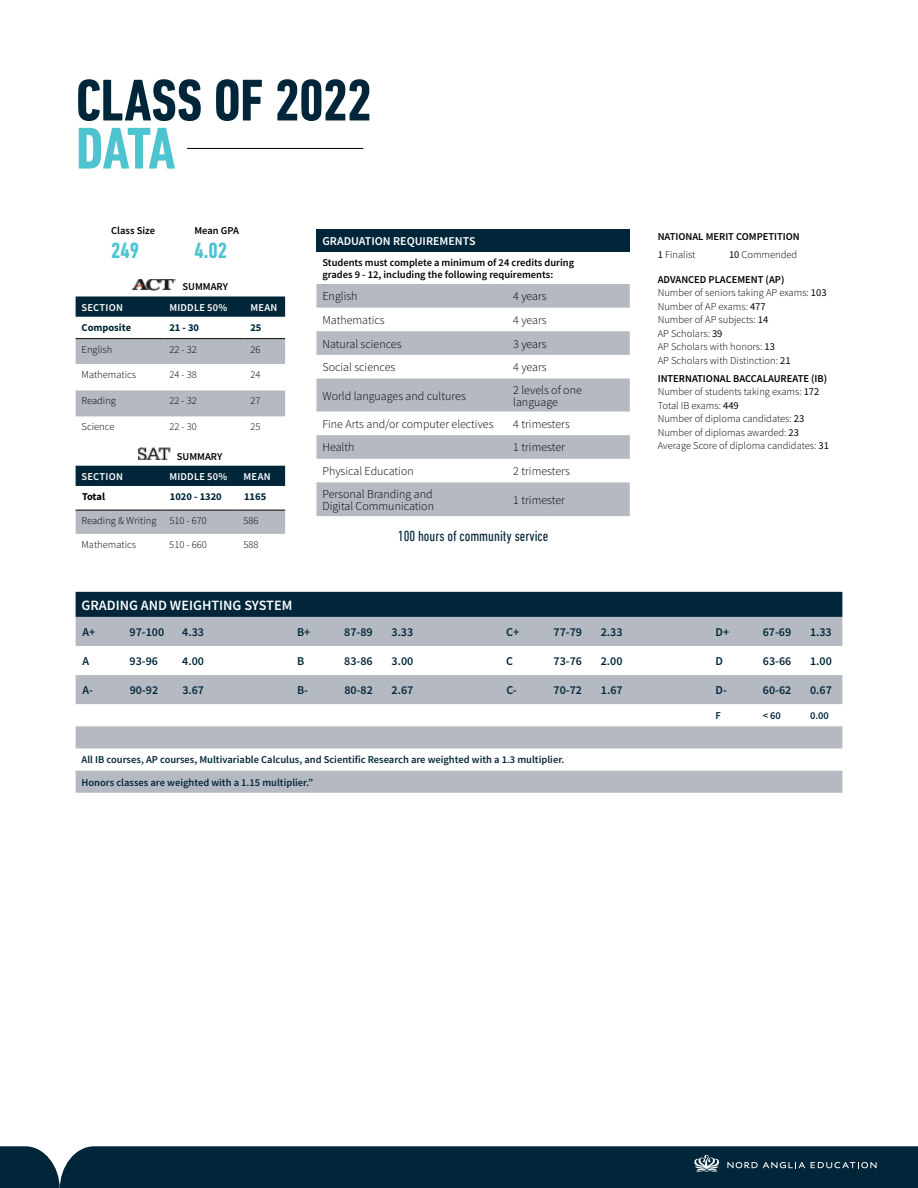
<style>
.page{position:relative;width:918px;height:1188px;background:#fff}
.page>*{position:absolute;margin:0;border:0;box-sizing:border-box;transform-origin:0 0}
.t1{font:700 condensed 59.85px "DIN Next LT Pro";letter-spacing:-.005em;color:#012639}
.t2{font:700 condensed 59.85px "DIN Next LT Pro";color:#4dc4cf}
.t3{font:700 condensed 22.5px "DIN Next LT Pro";color:#4dc4cf}
.t4{font:condensed 15px "DIN Next LT Pro";color:#012639}
.t5{font:600 14.25px "Source Sans Pro";color:#fff}
.t6{font:300 12px/12px "Source Sans Pro";color:#000}
.t7{font:600 12px "Source Sans Pro";color:#012639}
.t8{font:600 12px "Source Sans Pro";color:#fff}
.t9{font:300 10.5px/13.5px "Source Sans Pro";color:#000}
.t10{font:600 10.5px/18px "Source Sans Pro";color:#000}
.t11{font:600 10.5px/22.2px "Source Sans Pro";color:#012639}
.t12{font:600 10.5px "Source Sans Pro";letter-spacing:.02em;color:#fff}
.t13{font:700 10.5px "Source Sans Pro";color:#012639}
.t14{font:700 10.5px "Source Sans Pro";letter-spacing:-.025em;color:#000}
.s1{font-weight:400}
.s2{font-weight:300}
.s3{font-weight:600}
</style>
<div class="page">
<hr style="left:187px;top:148px;width:176px;height:1px;background:#000">
<div style="left:76px;top:466px;width:209px;height:20px;background:#012639"></div>
<div style="left:76px;top:511px;width:209px;height:23px;background:#b5bac2"></div>
<hr style="left:76px;top:510px;width:87px;height:1px;background:#000">
<hr style="left:163px;top:510px;width:75px;height:1px;background:#000">
<hr style="left:238px;top:510px;width:47px;height:1px;background:#000">
<img style="left:138px;top:448px;width:33px;height:12px">
<svg style="left:76px;top:296px;width:209px;height:21px;background:#092d40"></svg>
<svg style="left:76px;top:339px;width:209px;height:77px"></svg>
<hr style="left:76px;top:338px;width:87px;height:1px;background:#000">
<hr style="left:163px;top:338px;width:81px;height:1px;background:#000">
<hr style="left:244px;top:338px;width:41px;height:1px;background:#000">
<img style="left:133px;top:279px;width:43px;height:11px">
<div style="left:0;top:1146px;width:918px;height:42px;background:#012639"></div>
<div style="left:76px;top:592px;width:766px;height:25px;background:#012639"></div>
<svg style="left:76px;top:617px;width:766px;height:176px;fill:#b5bac2"></svg>
<div style="left:316px;top:230px;width:314px;height:22px;background:#012639"></div>
<svg style="left:316px;top:284px;width:314px;height:232px;fill:#b5bac2"></svg>
<h1 class="t1" style="left:76px;top:66px;width:297px">CLASS OF 2022</h1>
<h1 class="t2" style="left:76px;top:114px;width:101px">DATA</h1>
<p class="t10" style="left:111px;top:221px;width:45px">Class Size</p>
<h2 class="t3" style="left:111px;top:238px;width:30px">249</h2>
<p class="t10" style="left:194px;top:221px;width:46px">Mean GPA</p>
<h2 class="t3" style="left:194px;top:238px;width:34px">4.02</h2>
<p class="t10" style="left:183px;top:278px;width:47px">SUMMARY</p>
<p class="t12" style="left:82px;top:300px;width:43px">SECTION</p>
<p class="t12" style="left:169px;top:300px;width:60px">MIDDLE 50%</p>
<p class="t12" style="left:250px;top:300px;width:29px">MEAN</p>
<p class="t13" style="left:82px;top:320px;width:51px">Composite</p>
<p class="t13" style="left:169px;top:320px;width:31px">21 - 30</p>
<p class="t13" style="left:250px;top:320px;width:13px">25</p>
<p class="t9" style="left:82px;top:342px;width:32px">English</p>
<p class="t9" style="left:169px;top:342px;width:29px">22 - 32</p>
<p class="t9" style="left:250px;top:342px;width:12px">26</p>
<p class="t9" style="left:82px;top:368px;width:56px">Mathematics</p>
<p class="t9" style="left:169px;top:368px;width:29px">24 - 38</p>
<p class="t9" style="left:250px;top:368px;width:12px">24</p>
<p class="t9" style="left:82px;top:394px;width:36px">Reading</p>
<p class="t9" style="left:169px;top:394px;width:29px">22 - 32</p>
<p class="t9" style="left:250px;top:394px;width:12px">27</p>
<p class="t9" style="left:82px;top:420px;width:34px">Science</p>
<p class="t9" style="left:169px;top:420px;width:29px">22 - 30</p>
<p class="t9" style="left:250px;top:420px;width:12px">25</p>
<p class="t10" style="left:177px;top:447px;width:47px">SUMMARY</p>
<p class="t12" style="left:82px;top:469px;width:43px">SECTION</p>
<p class="t12" style="left:169px;top:469px;width:60px">MIDDLE 50%</p>
<p class="t12" style="left:244px;top:469px;width:29px">MEAN</p>
<p class="t14" style="left:82px;top:490px;width:24px">Total</p>
<p class="t13" style="left:170px;top:490px;width:54px">1020 - 1320</p>
<p class="t13" style="left:244px;top:490px;width:24px">1165</p>
<p class="t9" style="left:82px;top:514px;width:127px">Reading &amp; Writing 510 - 670</p>
<p class="t9" style="left:244px;top:514px;width:17px">586</p>
<p class="t9" style="left:82px;top:538px;width:56px">Mathematics</p>
<p class="t9" style="left:169px;top:538px;width:39px">510 - 660</p>
<p class="t9" style="left:244px;top:538px;width:17px">588</p>
<p class="t8" style="left:322px;top:233px;width:155px">GRADUATION REQUIREMENTS</p>
<p class="t10" style="left:322px;top:256px;width:253px;line-height:12px">Students must complete a minimum of 24 credits during grades 9 - 12, including the following requirements:</p>
<p class="t6" style="left:322px;top:290px;width:37px">English</p>
<p class="t6" style="left:513px;top:290px;width:35px">4 years</p>
<p class="t6" style="left:322px;top:314px;width:64px">Mathematics</p>
<p class="t6" style="left:513px;top:314px;width:35px">4 years</p>
<p class="t6" style="left:322px;top:338px;width:81px">Natural sciences</p>
<p class="t6" style="left:513px;top:338px;width:35px">3 years</p>
<p class="t6" style="left:322px;top:361px;width:74px">Social sciences</p>
<p class="t6" style="left:513px;top:361px;width:35px">4 years</p>
<p class="t6" style="left:322px;top:390px;width:145px">World languages and cultures</p>
<p class="t6" style="left:513px;top:384px;width:70px">2 levels of one language</p>
<p class="t6" style="left:322px;top:418px;width:173px">Fine Arts and/or computer electives</p>
<p class="t6" style="left:513px;top:418px;width:58px">4 trimesters</p>
<p class="t6" style="left:322px;top:441px;width:34px">Health</p>
<p class="t6" style="left:513px;top:441px;width:53px">1 trimester</p>
<p class="t6" style="left:322px;top:465px;width:93px">Physical Education</p>
<p class="t6" style="left:513px;top:465px;width:58px">2 trimesters</p>
<p class="t6" style="left:322px;top:488px;width:113px">Personal Branding and<br>Digital Communication</p>
<p class="t6" style="left:513px;top:494px;width:53px">1 trimester</p>
<h3 class="t4" style="left:398px;top:528px;width:152px">100 hours of community service</h3>
<p class="t10" style="left:658px;top:228px;width:144px">NATIONAL MERIT COMPETITION<br><span class="s1">1</span> <span class="s2">Finalist</span></p>
<p class="t9" style="left:729px;top:248px;width:70px"><span class="s1">10</span> Commended</p>
<p class="t9" style="left:658px;top:273px;width:170px"><span class="s3">ADVANCED PLACEMENT (AP)<br></span>Number of seniors taking AP exams: <span class="s1">103<br></span>Number of AP exams: <span class="s1">477<br></span>Number of AP subjects: <span class="s1">14<br></span>AP Scholars: <span class="s1">39<br></span>AP Scholars with honors: <span class="s1">13<br></span>AP Scholars with Distinction: <span class="s1">21</span></p>
<p class="t9" style="left:658px;top:372px;width:173px"><span class="s3">INTERNATIONAL BACCALAUREATE (IB)<br></span>Number of students taking exams: <span class="s1">172<br></span>Total IB exams: <span class="s1">449<br></span>Number of diploma candidates: <span class="s1">23<br></span>Number of diplomas awarded: <span class="s1">23<br></span>Average Score of diploma candidates: <span class="s1">31</span></p>
<h3 class="t5" style="left:82px;top:596px;width:212px">GRADING AND WEIGHTING SYSTEM</h3>
<p class="t7" style="left:82px;top:624px;width:14px">A+</p>
<p class="t7" style="left:130px;top:624px;width:36px">97-100</p>
<p class="t7" style="left:182px;top:624px;width:23px">4.33</p>
<p class="t7" style="left:297px;top:624px;width:15px">B+</p>
<p class="t7" style="left:344px;top:624px;width:30px">87-89</p>
<p class="t7" style="left:392px;top:624px;width:23px">3.33</p>
<p class="t7" style="left:506px;top:624px;width:15px">C+</p>
<p class="t7" style="left:554px;top:624px;width:30px">77-79</p>
<p class="t7" style="left:601px;top:624px;width:23px">2.33</p>
<p class="t7" style="left:716px;top:624px;width:15px">D+</p>
<p class="t7" style="left:763px;top:624px;width:30px">67-69</p>
<p class="t7" style="left:810px;top:624px;width:23px">1.33</p>
<p class="t7" style="left:82px;top:653px;width:8px">A</p>
<p class="t7" style="left:130px;top:653px;width:30px">93-96</p>
<p class="t7" style="left:182px;top:653px;width:23px">4.00</p>
<p class="t7" style="left:297px;top:653px;width:9px">B</p>
<p class="t7" style="left:344px;top:653px;width:30px">83-86</p>
<p class="t7" style="left:392px;top:653px;width:23px">3.00</p>
<p class="t7" style="left:506px;top:653px;width:8px">C</p>
<p class="t7" style="left:554px;top:653px;width:30px">73-76</p>
<p class="t7" style="left:601px;top:653px;width:23px">2.00</p>
<p class="t7" style="left:716px;top:653px;width:9px">D</p>
<p class="t7" style="left:763px;top:653px;width:30px">63-66</p>
<p class="t7" style="left:810px;top:653px;width:23px">1.00</p>
<p class="t7" style="left:82px;top:682px;width:12px">A-</p>
<p class="t7" style="left:130px;top:682px;width:30px">90-92</p>
<p class="t7" style="left:182px;top:682px;width:23px">3.67</p>
<p class="t7" style="left:297px;top:682px;width:13px">B-</p>
<p class="t7" style="left:344px;top:682px;width:30px">80-82</p>
<p class="t7" style="left:392px;top:682px;width:23px">2.67</p>
<p class="t7" style="left:506px;top:682px;width:12px">C-</p>
<p class="t7" style="left:554px;top:682px;width:30px">70-72</p>
<p class="t7" style="left:601px;top:682px;width:23px">1.67</p>
<p class="t7" style="left:716px;top:682px;width:13px">D-</p>
<p class="t7" style="left:763px;top:682px;width:30px">60-62</p>
<p class="t7" style="left:810px;top:682px;width:23px">0.67</p>
<p class="t11" style="left:716px;top:704px;width:7px">F</p>
<p class="t11" style="left:763px;top:704px;width:20px">&lt; 60</p>
<p class="t11" style="left:810px;top:704px;width:21px">0.00</p>
<p class="t11" style="left:82px;top:749px;width:484px">All IB courses, AP courses, Multivariable Calculus, and Scientific Research are weighted with a 1.3 multiplier.<br>Honors classes are weighted with a 1.15 multiplier.”</p>
</div>
